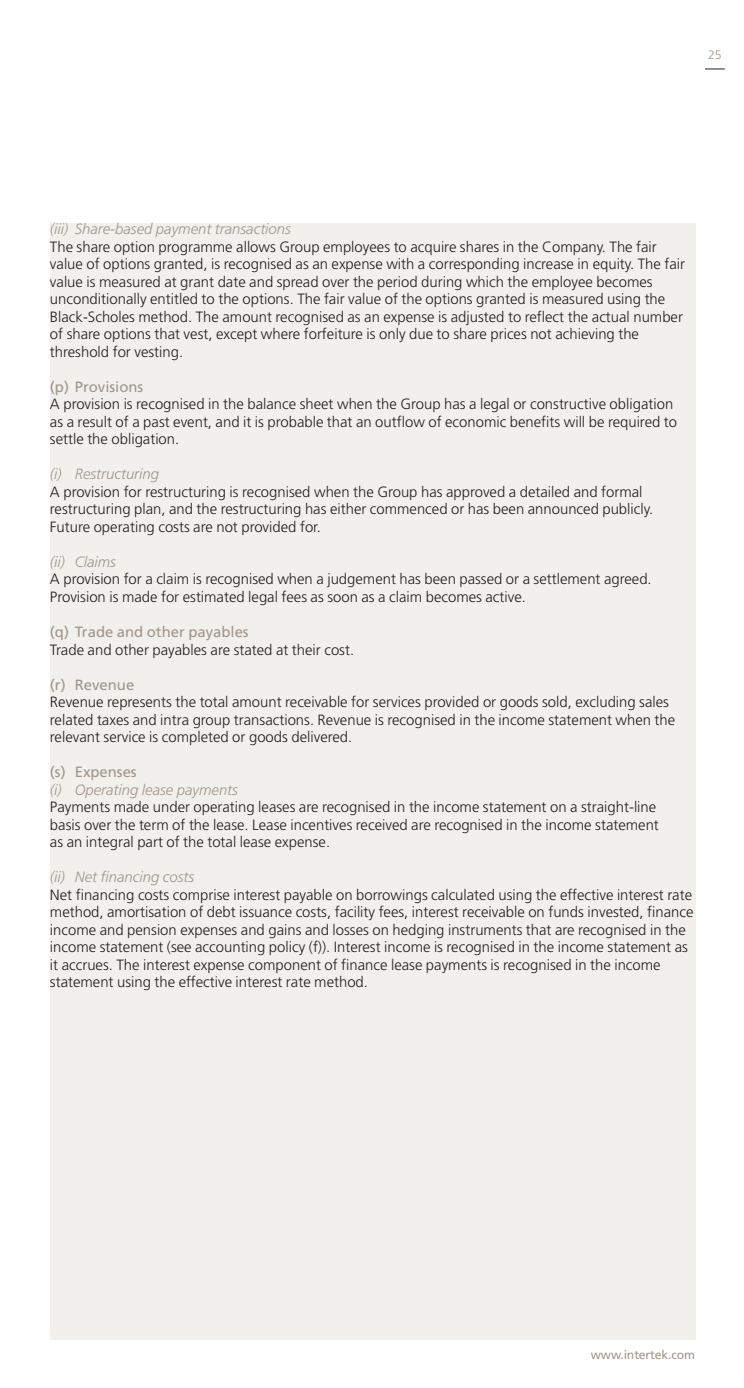
<style>
.page{position:relative;width:744px;height:1388px;background:#fff}
.page>*{position:absolute;margin:0;border:0;box-sizing:border-box;transform-origin:0 0}
.t1{font:300 14.88px/17.5px "Frutiger";color:#231f1f}
.t2{font:italic 300 14.88px "Frutiger";color:#a0958a}
.t3{font:14.88px "Frutiger";color:#a0958a}
.t4{font:12.25px "Frutiger";letter-spacing:-.01em;color:#a0958a}
.t5{font:300 12.25px "Frutiger";color:#a0958a}
</style>
<div class="page">
<div style="left:50px;top:223px;width:645px;height:1116px;background:#f2f0ed"></div>
<svg style="left:705px;top:69px;width:20px;height:1px"></svg>
<p class="t5" style="left:708px;top:50px;width:15px">25</p>
<p class="t2" style="left:50px;top:223px;width:242px">(iii) Share-based payment transactions</p>
<p class="t1" style="left:50px;top:239px;width:636px">The share option programme allows Group employees to acquire shares in the Company. The fair value of options granted, is recognised as an expense with a corresponding increase in equity. The fair value is measured at grant date and spread over the period during which the employee becomes unconditionally entitled to the options. The fair value of the options granted is measured using the Black-Scholes method. The amount recognised as an expense is adjusted to reflect the actual number of share options that vest, except where forfeiture is only due to share prices not achieving the threshold for vesting.</p>
<p class="t3" style="left:50px;top:381px;width:95px">(p) Provisions</p>
<p class="t1" style="left:50px;top:397px;width:628px">A provision is recognised in the balance sheet when the Group has a legal or constructive obligation as a result of a past event, and it is probable that an outflow of economic benefits will be required to settle the obligation.</p>
<p class="t2" style="left:50px;top:468px;width:111px">(i) Restructuring</p>
<p class="t1" style="left:50px;top:484px;width:604px">A provision for restructuring is recognised when the Group has approved a detailed and formal restructuring plan, and the restructuring has either commenced or has been announced publicly.<br>Future operating costs are not provided for.</p>
<p class="t2" style="left:50px;top:556px;width:68px">(ii) Claims</p>
<p class="t1" style="left:50px;top:572px;width:603px">A provision for a claim is recognised when a judgement has been passed or a settlement agreed.<br>Provision is made for estimated legal fees as soon as a claim becomes active.</p>
<p class="t3" style="left:50px;top:626px;width:200px">(q) Trade and other payables</p>
<p class="t1" style="left:50px;top:642px;width:306px">Trade and other payables are stated at their cost.</p>
<p class="t3" style="left:50px;top:678px;width:86px">(r) Revenue</p>
<p class="t1" style="left:50px;top:694px;width:627px">Revenue represents the total amount receivable for services provided or goods sold, excluding sales related taxes and intra group transactions. Revenue is recognised in the income statement when the relevant service is completed or goods delivered.</p>
<p class="t3" style="left:50px;top:766px;width:88px">(s) Expenses</p>
<p class="t2" style="left:50px;top:783px;width:189px">(i) Operating lease payments</p>
<p class="t1" style="left:50px;top:799px;width:610px">Payments made under operating leases are recognised in the income statement on a straight-line basis over the term of the lease. Lease incentives received are recognised in the income statement as an integral part of the total lease expense.</p>
<p class="t2" style="left:50px;top:871px;width:146px">(ii) Net financing costs</p>
<p class="t1" style="left:50px;top:887px;width:645px">Net financing costs comprise interest payable on borrowings calculated using the effective interest rate method, amortisation of debt issuance costs, facility fees, interest receivable on funds invested, finance income and pension expenses and gains and losses on hedging instruments that are recognised in the income statement (see accounting policy (f)). Interest income is recognised in the income statement as it accrues. The interest expense component of finance lease payments is recognised in the income statement using the effective interest rate method.</p>
<p class="t4" style="left:591px;top:1349px;width:106px">www.intertek.com</p>
</div>
